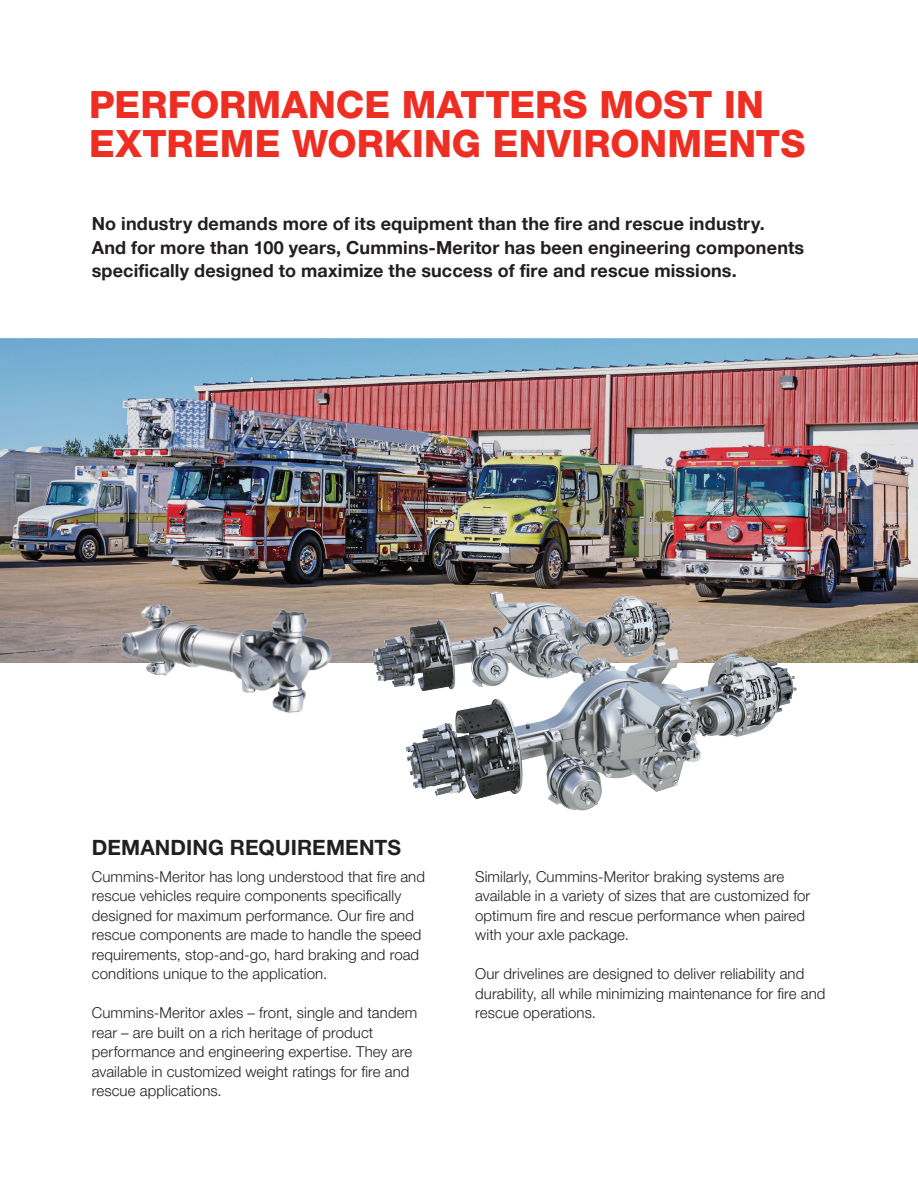
<style>
.page{position:relative;width:918px;height:1188px;background:#fff}
.page>*{position:absolute;margin:0;border:0;box-sizing:border-box;transform-origin:0 0}
.t1{font:800 37.5px/38.2px "Helvetica Neue LT Pro";letter-spacing:.005em;color:#ee2e22}
.t2{font:700 21px "Helvetica Neue LT Pro";letter-spacing:.005em;color:#231f20}
.t3{font:700 18px/23.2px "Helvetica Neue LT Pro";letter-spacing:.01em;color:#231f20}
.t4{font:300 15px/19.5px "Helvetica Neue LT Pro";letter-spacing:.005em;color:#231f20}
</style>
<div class="page">
<img style="left:0;top:339px;width:918px;height:324px">
<img style="left:370px;top:587px;width:432px;height:224px">
<img style="left:114px;top:597px;width:226px;height:116px">
<h1 class="t1" style="left:89px;top:86px;width:718px">PERFORMANCE MATTERS MOST IN<br>EXTREME WORKING ENVIRONMENTS</h1>
<p class="t3" style="left:92px;top:212px;width:714px">No industry demands more of its equipment than the fire and rescue industry.<br>And for more than 100 years, Cummins-Meritor has been engineering components specifically designed to maximize the success of fire and rescue missions.</p>
<h2 class="t2" style="left:92px;top:835px;width:311px">DEMANDING REQUIREMENTS</h2>
<p class="t4" style="left:92px;top:866px;width:335px">Cummins-Meritor has long understood that fire and rescue vehicles require components specifically designed for maximum performance. Our fire and rescue components are made to handle the speed requirements, stop-and-go, hard braking and road conditions unique to the application.</p>
<p class="t4" style="left:92px;top:1003px;width:327px">Cummins-Meritor axles – front, single and tandem rear – are built on a rich heritage of product performance and engineering expertise. They are available in customized weight ratings for fire and rescue applications.</p>
<p class="t4" style="left:475px;top:866px;width:337px">Similarly, Cummins-Meritor braking systems are available in a variety of sizes that are customized for optimum fire and rescue performance when paired with your axle package.</p>
<p class="t4" style="left:475px;top:964px;width:352px">Our drivelines are designed to deliver reliability and durability, all while minimizing maintenance for fire and rescue operations.</p>
</div>
